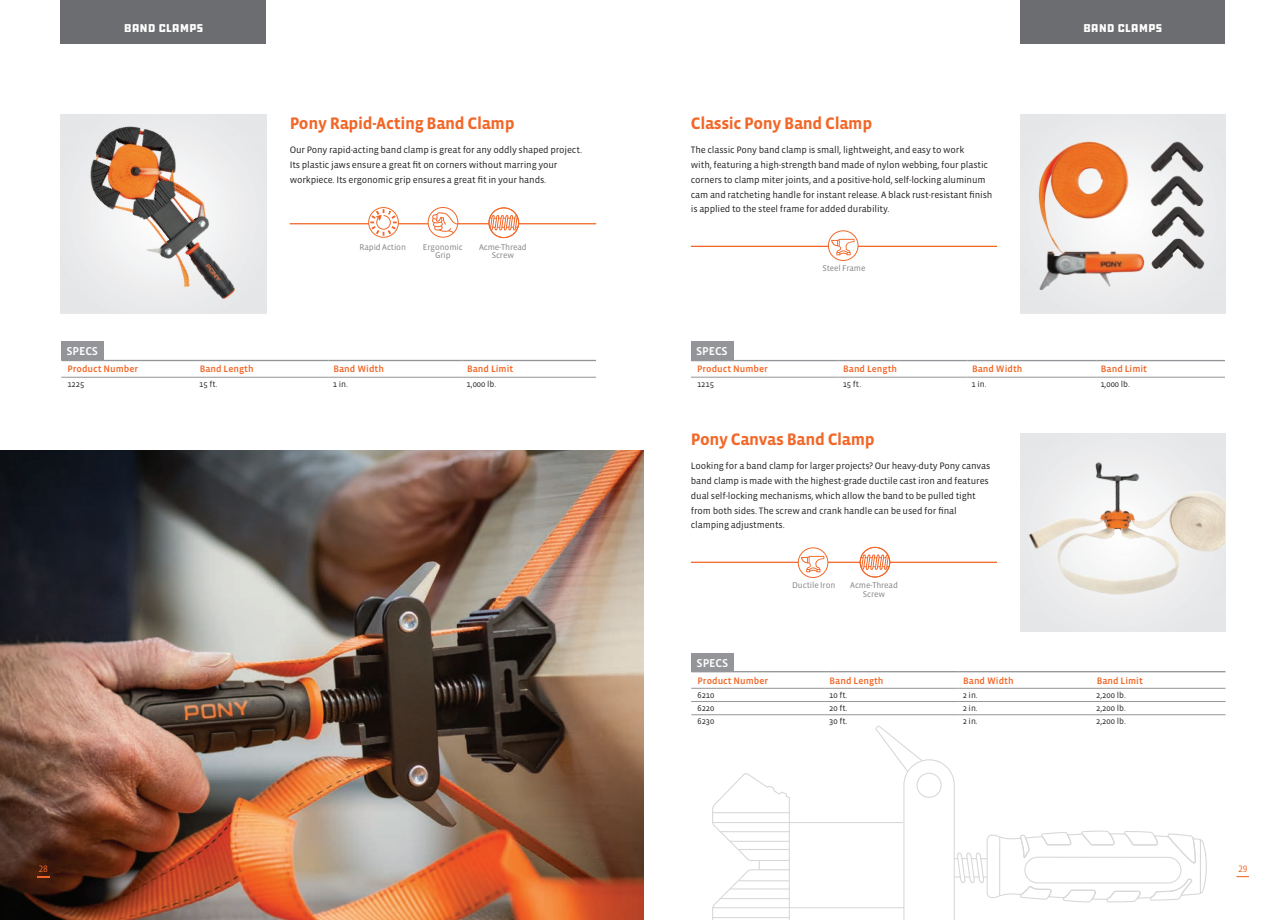
<style>
.page{position:relative;width:1286px;height:920px;background:#fff}
.page>*{position:absolute;margin:0;border:0;box-sizing:border-box;transform-origin:0 0}
.t1{font:700 16.95px "Vista Sans OT";letter-spacing:-.02em;color:#f26728}
.t2{font:11.7px "DDC Hardware";letter-spacing:-.015em;color:#fff}
.t3{font:500 11.7px "Vista Sans OT";letter-spacing:-.015em;color:#fff}
.t4{font:9.6px/14.9px "Vista Sans OT";letter-spacing:-.015em;color:#231f20}
.t5{font:500 9.6px "Vista Sans OT";color:#f26728}
.t6{font:9.6px "Vista Sans OT";color:#f26728}
.t7{font:8.55px "Vista Sans OT";color:#231f20}
.t8{font:8.55px/8.6px "Vista Sans OT";letter-spacing:-.015em;color:#808285;text-align:center}
</style>
<div class="page">
<hr style="left:712px;top:822px;width:191px;height:1px;background:#231f20">
<hr style="left:712px;top:907px;width:192px;height:1px;background:#231f20">
<svg style="left:712px;top:773px;width:78px;height:147px"></svg>
<svg style="left:874px;top:725px;width:333px;height:195px"></svg>
<div style="left:61px;top:0;width:205px;height:44px;background:#6c6d70"></div>
<div style="left:1020px;top:0;width:205px;height:44px;background:#6c6d70"></div>
<hr style="left:691px;top:562px;width:306px;height:1px;background:#f26728">
<hr style="left:691px;top:701px;width:134px;height:1px;background:#939598">
<hr style="left:825px;top:701px;width:133px;height:1px;background:#939598">
<hr style="left:958px;top:701px;width:134px;height:1px;background:#939598">
<hr style="left:1092px;top:701px;width:133px;height:1px;background:#939598">
<hr style="left:691px;top:714px;width:134px;height:1px;background:#939598">
<hr style="left:825px;top:714px;width:133px;height:1px;background:#939598">
<hr style="left:958px;top:714px;width:134px;height:1px;background:#939598">
<hr style="left:1092px;top:714px;width:133px;height:1px;background:#939598">
<hr style="left:691px;top:688px;width:134px;height:1px;background:#939598">
<hr style="left:825px;top:688px;width:133px;height:1px;background:#939598">
<hr style="left:958px;top:688px;width:134px;height:1px;background:#939598">
<hr style="left:1092px;top:688px;width:133px;height:1px;background:#939598">
<hr style="left:691px;top:671px;width:134px;height:1px;background:#939598">
<hr style="left:825px;top:671px;width:133px;height:1px;background:#939598">
<hr style="left:958px;top:671px;width:134px;height:1px;background:#939598">
<hr style="left:1092px;top:671px;width:133px;height:1px;background:#939598">
<img style="left:0;top:450px;width:643px;height:470px">
<img style="left:1023px;top:438px;width:201px;height:187px">
<hr style="left:61px;top:377px;width:134px;height:1px;background:#939598">
<hr style="left:195px;top:377px;width:134px;height:1px;background:#939598">
<hr style="left:329px;top:377px;width:133px;height:1px;background:#939598">
<hr style="left:462px;top:377px;width:134px;height:1px;background:#939598">
<hr style="left:61px;top:360px;width:134px;height:1px;background:#939598">
<hr style="left:195px;top:360px;width:134px;height:1px;background:#939598">
<hr style="left:329px;top:360px;width:133px;height:1px;background:#939598">
<hr style="left:462px;top:360px;width:134px;height:1px;background:#939598">
<hr style="left:290px;top:223px;width:306px;height:1px;background:#f26728">
<svg style="left:369px;top:208px;width:29px;height:29px"></svg>
<div style="left:368px;top:207px;width:31px;height:31px;border:1px solid #f26728;border-radius:50%"></div>
<svg style="left:371px;top:210px;width:25px;height:25px"></svg>
<svg style="left:428px;top:207px;width:30px;height:30px"></svg>
<div style="left:428px;top:207px;width:30px;height:31px;border:1px solid #f26728;border-radius:50%"></div>
<svg style="left:431px;top:212px;width:28px;height:22px"></svg>
<img style="left:66px;top:120px;width:195px;height:187px">
<div style="left:61px;top:341px;width:43px;height:19px;background:#939598"></div>
<hr style="left:691px;top:377px;width:147px;height:1px;background:#939598">
<hr style="left:838px;top:377px;width:129px;height:1px;background:#939598">
<hr style="left:967px;top:377px;width:129px;height:1px;background:#939598">
<hr style="left:1096px;top:377px;width:129px;height:1px;background:#939598">
<hr style="left:691px;top:360px;width:147px;height:1px;background:#939598">
<hr style="left:838px;top:360px;width:129px;height:1px;background:#939598">
<hr style="left:967px;top:360px;width:129px;height:1px;background:#939598">
<hr style="left:1096px;top:360px;width:129px;height:1px;background:#939598">
<hr style="left:691px;top:246px;width:306px;height:1px;background:#f26728">
<svg style="left:828px;top:231px;width:30px;height:29px"></svg>
<div style="left:828px;top:230px;width:30px;height:31px;border:1px solid #f26728;border-radius:50%"></div>
<svg style="left:831px;top:239px;width:23px;height:16px"></svg>
<img style="left:1026px;top:120px;width:195px;height:183px">
<div style="left:691px;top:341px;width:42px;height:19px;background:#939598"></div>
<div style="left:691px;top:653px;width:42px;height:19px;background:#939598"></div>
<svg style="left:489px;top:208px;width:30px;height:30px"></svg>
<div style="left:488px;top:207px;width:31px;height:31px;border:1px solid #f26728;border-radius:50%"></div>
<svg style="left:798px;top:548px;width:30px;height:29px"></svg>
<div style="left:798px;top:547px;width:30px;height:31px;border:1px solid #f26728;border-radius:50%"></div>
<svg style="left:801px;top:556px;width:23px;height:16px"></svg>
<svg style="left:860px;top:547px;width:30px;height:30px"></svg>
<div style="left:859px;top:547px;width:31px;height:30px;border:1px solid #f26728;border-radius:50%"></div>
<svg style="left:1236px;top:876px;width:13px;height:1px"></svg>
<svg style="left:37px;top:876px;width:12px;height:2px"></svg>
<p class="t2" style="left:124px;top:21px;width:81px">BAND CLAMPS</p>
<p class="t3" style="left:67px;top:345px;width:33px">SPECS</p>
<h1 class="t1" style="left:290px;top:114px;width:226px">Pony Rapid-Acting Band Clamp</h1>
<p class="t4" style="left:290px;top:143px;width:294px">Our Pony rapid-acting band clamp is great for any oddly shaped project.<br>Its plastic jaws ensure a great fit on corners without marring your workpiece. Its ergonomic grip ensures a great fit in your hands.</p>
<p class="t8" style="left:360px;top:243px;width:48px">Rapid Action</p>
<p class="t8" style="left:423px;top:243px;width:41px">Ergonomic<br>Grip</p>
<p class="t8" style="left:479px;top:243px;width:49px">Acme-Thread<br>Screw</p>
<p class="t5" style="left:67px;top:364px;width:72px">Product Number</p>
<p class="t5" style="left:200px;top:364px;width:55px">Band Length</p>
<p class="t5" style="left:333px;top:364px;width:52px">Band Width</p>
<p class="t5" style="left:467px;top:364px;width:48px">Band Limit</p>
<p class="t7" style="left:67px;top:379px;width:19px">1225</p>
<p class="t7" style="left:199px;top:379px;width:20px">15 ft.</p>
<p class="t7" style="left:333px;top:379px;width:17px">1 in.</p>
<p class="t7" style="left:466px;top:379px;width:31px">1,000 lb.</p>
<h1 class="t1" style="left:691px;top:114px;width:183px">Classic Pony Band Clamp</h1>
<p class="t4" style="left:691px;top:143px;width:303px">The classic Pony band clamp is small, lightweight, and easy to work<br>with, featuring a high-strength band made of nylon webbing, four plastic corners to clamp miter joints, and a positive-hold, self-locking aluminum cam and ratcheting handle for instant release. A black rust-resistant finish is applied to the steel frame for added durability.</p>
<p class="t3" style="left:696px;top:345px;width:33px">SPECS</p>
<p class="t8" style="left:822px;top:264px;width:45px">Steel Frame</p>
<p class="t2" style="left:1083px;top:20px;width:81px">BAND CLAMPS</p>
<p class="t5" style="left:697px;top:364px;width:72px">Product Number</p>
<p class="t5" style="left:843px;top:364px;width:55px">Band Length</p>
<p class="t5" style="left:972px;top:364px;width:52px">Band Width</p>
<p class="t5" style="left:1101px;top:364px;width:48px">Band Limit</p>
<p class="t7" style="left:697px;top:379px;width:18px">1215</p>
<p class="t7" style="left:842px;top:379px;width:20px">15 ft.</p>
<p class="t7" style="left:971px;top:379px;width:17px">1 in.</p>
<p class="t7" style="left:1100px;top:379px;width:31px">1,000 lb.</p>
<h1 class="t1" style="left:691px;top:430px;width:185px">Pony Canvas Band Clamp</h1>
<p class="t4" style="left:691px;top:458px;width:301px">Looking for a band clamp for larger projects? Our heavy-duty Pony canvas band clamp is made with the highest-grade ductile cast iron and features dual self-locking mechanisms, which allow the band to be pulled tight from both sides. The screw and crank handle can be used for final clamping adjustments.</p>
<p class="t3" style="left:696px;top:657px;width:33px">SPECS</p>
<p class="t8" style="left:792px;top:581px;width:45px">Ductile Iron</p>
<p class="t8" style="left:850px;top:581px;width:49px">Acme-Thread<br>Screw</p>
<p class="t5" style="left:697px;top:675px;width:72px">Product Number</p>
<p class="t5" style="left:829px;top:675px;width:55px">Band Length</p>
<p class="t5" style="left:963px;top:675px;width:52px">Band Width</p>
<p class="t5" style="left:1096px;top:675px;width:48px">Band Limit</p>
<p class="t7" style="left:697px;top:690px;width:18px">6210</p>
<p class="t7" style="left:829px;top:690px;width:20px">10 ft.</p>
<p class="t7" style="left:962px;top:690px;width:17px">2 in.</p>
<p class="t7" style="left:1096px;top:690px;width:31px">2,200 lb.</p>
<p class="t7" style="left:697px;top:704px;width:18px">6220</p>
<p class="t7" style="left:829px;top:704px;width:20px">20 ft.</p>
<p class="t7" style="left:962px;top:704px;width:17px">2 in.</p>
<p class="t7" style="left:1096px;top:704px;width:31px">2,200 lb.</p>
<p class="t7" style="left:697px;top:717px;width:18px">6230</p>
<p class="t7" style="left:829px;top:717px;width:20px">30 ft.</p>
<p class="t7" style="left:962px;top:717px;width:17px">2 in.</p>
<p class="t7" style="left:1096px;top:717px;width:31px">2,200 lb.</p>
<p class="t6" style="left:38px;top:864px;width:11px">28</p>
<p class="t6" style="left:1238px;top:864px;width:11px">29</p>
</div>
